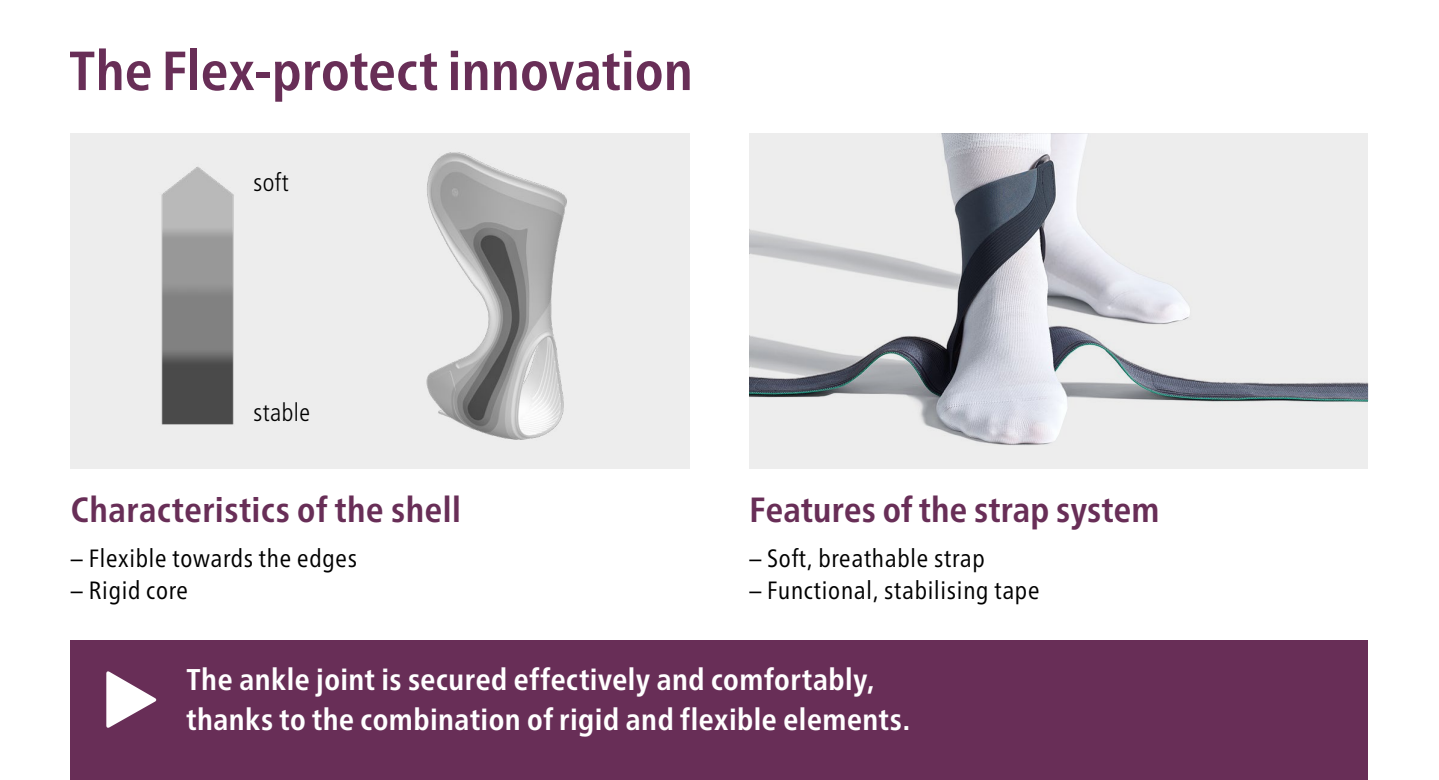
<style>
.page{position:relative;width:1439px;height:780px;background:#fff}
.page>*{position:absolute;margin:0;border:0;box-sizing:border-box;transform-origin:0 0}
.t1{font:700 condensed 55px "Frutiger Neue LTW1 G";letter-spacing:.005em;color:#682e57}
.t2{font:700 condensed 35px "Frutiger Neue LTW1 G";letter-spacing:.01em;color:#682e57}
.t3{font:700 condensed 30px/40px "Frutiger Neue LTW1 G";letter-spacing:.02em;color:#fff}
.t4{font:condensed 25px "Frutiger Neue LTW1 G";letter-spacing:.03em;color:#000}
.t5{font:300 condensed 25px "Frutiger";letter-spacing:.02em;color:#000}
</style>
<div class="page">
<div style="left:70px;top:640px;width:1298px;height:140px;background:#682e57"></div>
<div style="left:70px;top:134px;width:619px;height:335px;background:#ededed"></div>
<img style="left:161px;top:152px;width:406px;height:288px">
<img style="left:749px;top:134px;width:618px;height:335px">
<svg style="left:106px;top:671px;width:51px;height:57px"></svg>
<img style="left:941px;top:134px;width:21px;height:193px">
<h1 class="t1" style="left:69px;top:38px;width:625px">The Flex-protect innovation</h1>
<p class="t5" style="left:253px;top:168px;width:37px">soft</p>
<p class="t5" style="left:253px;top:398px;width:58px">stable</p>
<p class="t2" style="left:71px;top:488px;width:391px">Characteristics of the shell</p>
<p class="t4" style="left:71px;top:543px;width:287px">– Flexible towards the edges</p>
<p class="t4" style="left:71px;top:575px;width:118px">– Rigid core</p>
<p class="t2" style="left:749px;top:488px;width:411px">Features of the strap system</p>
<p class="t4" style="left:749px;top:543px;width:237px">– Soft, breathable strap</p>
<p class="t4" style="left:749px;top:575px;width:291px">– Functional, stabilising tape</p>
<p class="t3" style="left:186px;top:659px;width:725px">The ankle joint is secured effectively and comfortably, thanks to the combination of rigid and flexible elements.</p>
</div>
